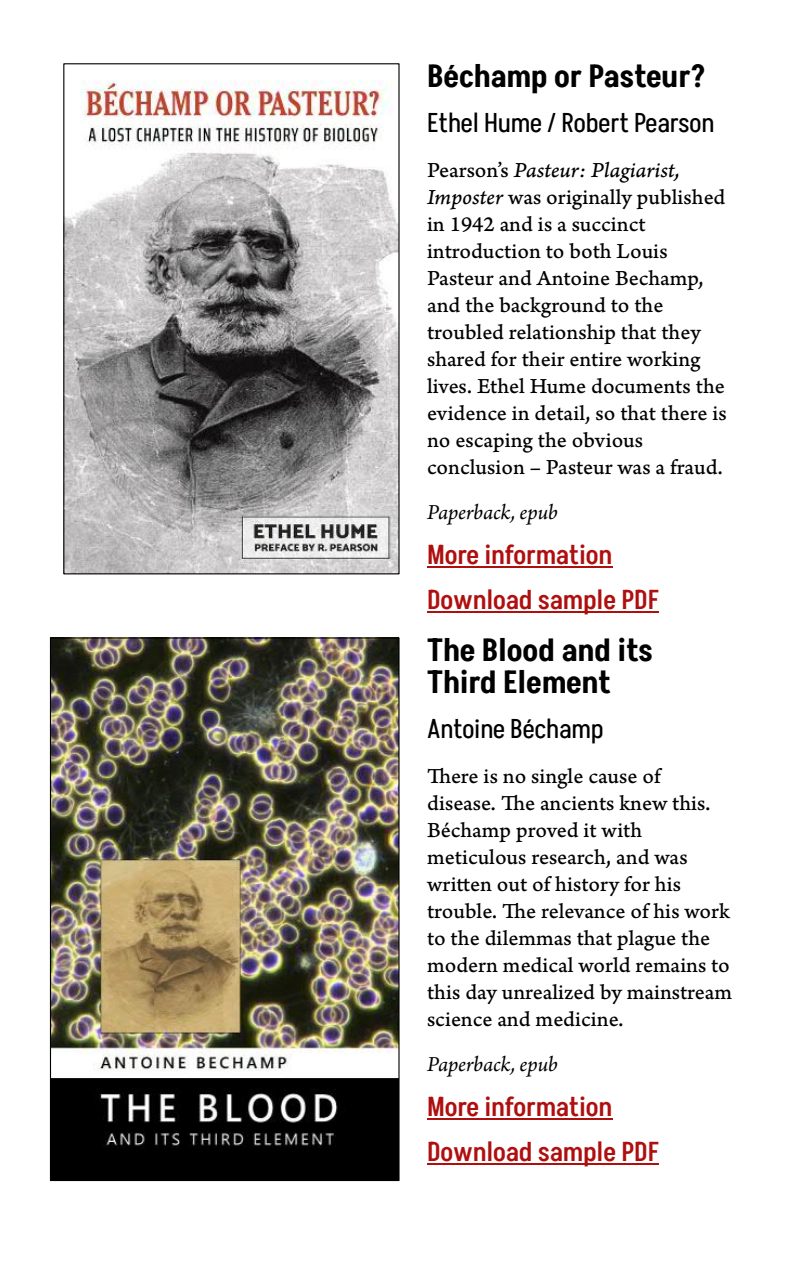
<style>
.page{position:relative;width:798px;height:1276px;background:#fff}
.page>*{position:absolute;margin:0;border:0;box-sizing:border-box;transform-origin:0 0}
.t1{font:600 31.5px/31.5px "Akshar";letter-spacing:-.005em;color:#000}
.t2{font:500 27px/45px "Akshar";letter-spacing:-.005em;color:#af0f0f}
.t3{font:27px "Akshar";color:#000}
.t4{font:22.5px/27px "Arno Pro Caption";color:#000}
.t5{font:italic 22.5px "Arno Pro";letter-spacing:-.01em;color:#000}
.t6{font:22.5px "Arno Pro Italic Caption";letter-spacing:-.005em;color:#000}
.s1{font-family:"Arno Pro Caption"}
.s2{font-family:"Arno Pro Italic Caption"}
</style>
<div class="page">
<hr style="left:427px;top:1118px;width:185px;height:1px;background:#af0f0f">
<hr style="left:427px;top:1163px;width:231px;height:1px;background:#af0f0f">
<hr style="left:427px;top:567px;width:185px;height:1px;background:#af0f0f">
<hr style="left:427px;top:612px;width:231px;height:1px;background:#af0f0f">
<img style="left:65px;top:80px;width:332px;height:492px">
<img style="left:52px;top:639px;width:345px;height:540px">
<h1 class="t1" style="left:427px;top:62px;width:280px">Béchamp or Pasteur?</h1>
<p class="t3" style="left:427px;top:105px;width:288px">Ethel Hume / Robert Pearson</p>
<p class="t6" style="left:427px;top:162px;width:254px"><span class="s1">Pearson’s</span> Pasteur: Plagiarist,</p>
<p class="t4" style="left:427px;top:187px;width:301px"><span class="s2">Imposter</span> was originally published in 1942 and is a succinct introduction to both Louis<br>Pasteur and Antoine Bechamp, and the background to the troubled relationship that they shared for their entire working lives. Ethel Hume documents the evidence in detail, so that there is no escaping the obvious conclusion – Pasteur was a fraud.</p>
<p class="t5" style="left:427px;top:504px;width:132px">Paperback, epub</p>
<p class="t2" style="left:427px;top:533px;width:233px">More information<br>Download sample PDF</p>
<h1 class="t1" style="left:427px;top:636px;width:227px">The Blood and its<br>Third Element</h1>
<p class="t3" style="left:427px;top:711px;width:178px">Antoine Béchamp</p>
<p class="t4" style="left:427px;top:765px;width:306px">There is no single cause of disease. The ancients knew this.<br>Béchamp proved it with meticulous research, and was written out of history for his trouble. The relevance of his work to the dilemmas that plague the modern medical world remains to this day unrealized by mainstream science and medicine.</p>
<p class="t5" style="left:427px;top:1055px;width:132px">Paperback, epub</p>
<p class="t2" style="left:427px;top:1085px;width:233px">More information<br>Download sample PDF</p>
</div>
